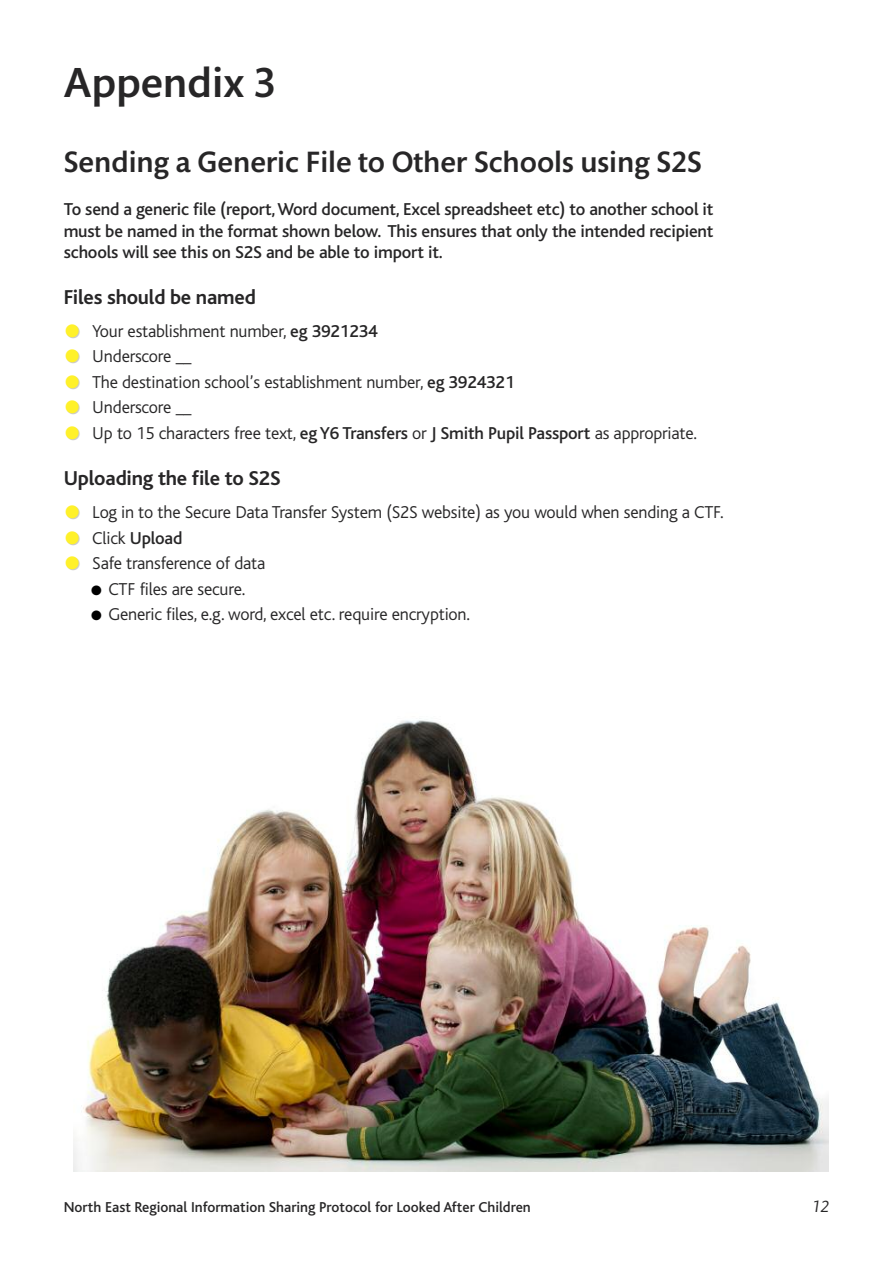
<style>
.page{position:relative;width:893px;height:1263px;background:#fff}
.page>*{position:absolute;margin:0;border:0;box-sizing:border-box;transform-origin:0 0}
.t1{font:500 42.75px "Mundo Sans";color:#272627}
.t2{font:500 30px "Mundo Sans";color:#272627}
.t3{font:700 21px "Bliss";letter-spacing:-.01em;color:#272627}
.t4{font:300 18px "Bliss";letter-spacing:-.01em;color:#272627}
.t5{font:500 18px/21.6px "Bliss";letter-spacing:-.01em;color:#272627;text-align:justify}
.t6{font:italic 16.5px "Mundo Sans";color:#272627}
.t7{font:500 15px "Bliss";color:#272627}
.s1{color:#ccc}
.s2{font-weight:500}
.s3{font-weight:300}
.s4{color:#000}
</style>
<div class="page">
<img style="left:73px;top:720px;width:755px;height:452px">
<h1 class="t1" style="left:64px;top:66px;width:214px">Appendix 3</h1>
<h2 class="t2" style="left:64px;top:151px;width:640px">Sending a Generic File to Other Schools using S2S</h2>
<p class="t5" style="left:64px;top:200px;width:651px">To send a generic file (report,Word document, Excel spreadsheet etc) to another school it must be named in the format shown below. This ensures that only the intended recipient schools will see this on S2S and be able to import it.</p>
<p class="t3" style="left:64px;top:290px;width:194px">Files should be named</p>
<p class="t4" style="left:66px;top:325px;width:313px"><span class="s1">●</span> Your establishment number, <span class="s2">eg 3921234</span></p>
<p class="t4" style="left:66px;top:351px;width:127px"><span class="s1">●</span> Underscore <span class="s2">__</span></p>
<p class="t4" style="left:66px;top:376px;width:450px"><span class="s1">●</span> The destination school’s establishment number, <span class="s2">eg 3924321</span></p>
<p class="t4" style="left:66px;top:402px;width:127px"><span class="s1">●</span> Underscore <span class="s2">__</span></p>
<p class="t4" style="left:66px;top:427px;width:632px"><span class="s1">●</span> Up to 15 characters free text, <span class="s2">eg Y6 Transfers</span> or <span class="s2">J Smith Pupil Passport</span> as appropriate.</p>
<p class="t3" style="left:64px;top:471px;width:218px">Uploading the file to S2S</p>
<p class="t4" style="left:66px;top:506px;width:659px"><span class="s1">●</span> Log in to the Secure Data Transfer System (S2S website) as you would when sending a CTF.</p>
<p class="t5" style="left:66px;top:529px;width:118px"><span class="s1">●</span> <span class="s3">Click</span> Upload</p>
<p class="t4" style="left:66px;top:557px;width:201px"><span class="s1">●</span> Safe transference of data</p>
<p class="t4" style="left:91px;top:583px;width:156px"><span class="s4">●</span> CTF files are secure.</p>
<p class="t4" style="left:91px;top:608px;width:380px"><span class="s4">●</span> Generic files, e.g. word, excel etc. require encryption.</p>
<p class="t7" style="left:64px;top:1202px;width:469px">North East Regional Information Sharing Protocol for Looked After Children</p>
<p class="t6" style="left:812px;top:1200px;width:18px">12</p>
</div>
